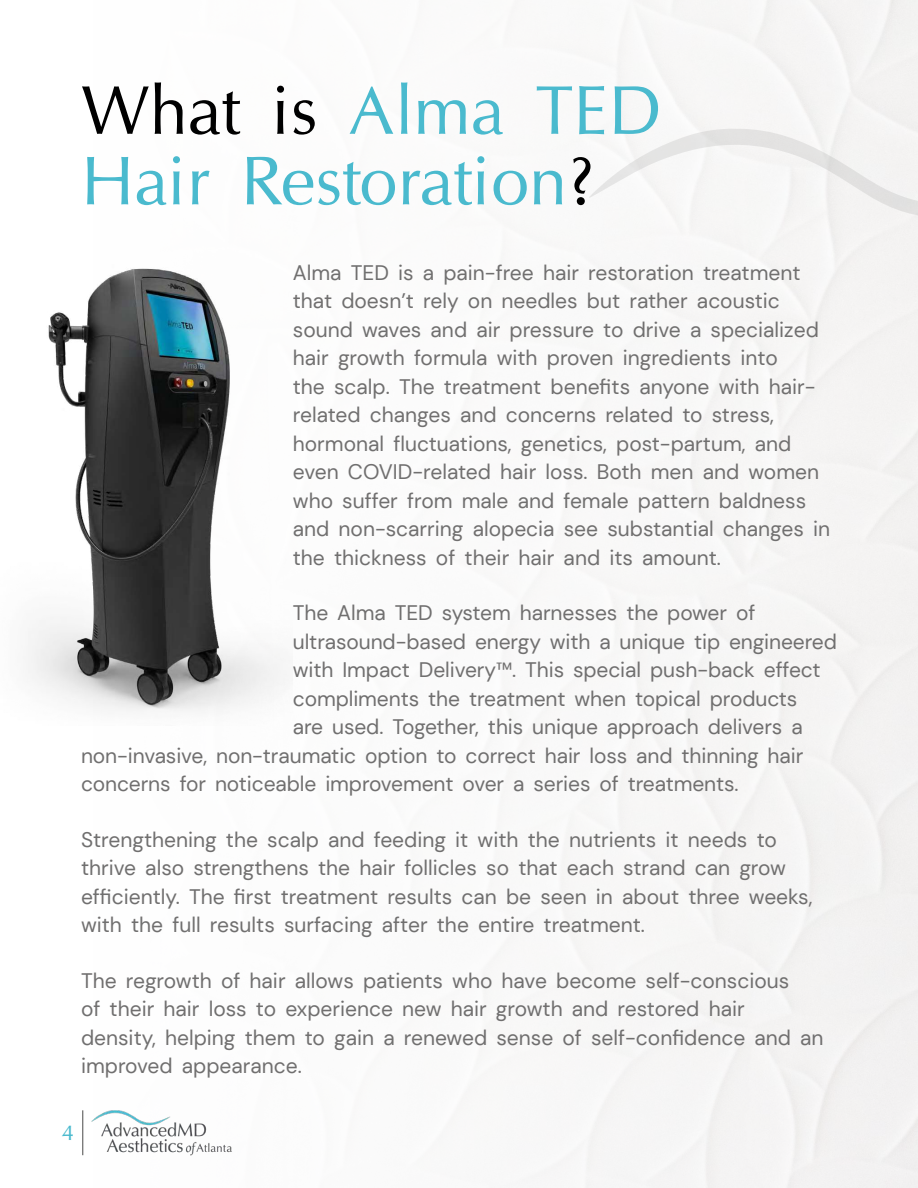
<style>
.page{position:relative;width:918px;height:1188px;background:#fff}
.page>*{position:absolute;margin:0;border:0;box-sizing:border-box;transform-origin:0 0}
.t1{font:69px/70.5px "URW Classico";color:#4abace}
.t2{font:21.75px "URW Classico";color:#4abace}
.t3{font:21px/28.5px "DM Sans";color:#706f6f}
.s1{color:#000}
</style>
<div class="page">
<svg style="left:589px;top:128px;width:329px;height:90px"></svg>
<img style="left:28px;top:247px;width:265px;height:479px">
<hr style="left:82px;top:1110px;width:1px;height:45px;background:#4a4a49">
<img style="left:91px;top:1110px;width:142px;height:45px">
<h1 class="t1" style="left:81px;top:80px;width:582px"><span class="s1">What is</span> Alma TED<br>Hair Restoration<span class="s1">?</span></h1>
<p class="t3" style="left:293px;top:260px;width:539px">Alma TED is a pain-free hair restoration treatment that doesn’t rely on needles but rather acoustic sound waves and air pressure to drive a specialized hair growth formula with proven ingredients into<br>the scalp. The treatment bene昀椀ts anyone with hair&shy;related changes and concerns related to stress, hormonal 昀氀uctuations, genetics, post-partum, and even COVID-related hair loss. Both men and women who suffer from male and female pattern baldness and non-scarring alopecia see substantial changes in the thickness of their hair and its amount.</p>
<p class="t3" style="left:293px;top:600px;width:464px">The Alma TED system harnesses the power of</p>
<p class="t3" style="left:293px;top:629px;width:546px">ultrasound-based energy with a unique tip engineered</p>
<p class="t3" style="left:293px;top:657px;width:529px">with Impact Delivery™. This special push-back effect</p>
<p class="t3" style="left:293px;top:686px;width:506px">compliments the treatment when topical products</p>
<p class="t3" style="left:293px;top:714px;width:511px">are used. Together, this unique approach delivers a</p>
<p class="t3" style="left:81px;top:743px;width:724px">non-invasive, non-traumatic option to correct hair loss and thinning hair</p>
<p class="t3" style="left:81px;top:771px;width:659px">concerns for noticeable improvement over a series of treatments.</p>
<p class="t3" style="left:81px;top:827px;width:733px">Strengthening the scalp and feeding it with the nutrients it needs to thrive also strengthens the hair follicles so that each strand can grow<br>ef昀椀ciently. The 昀椀rst treatment results can be seen in about three weeks, with the full results surfacing after the entire treatment.</p>
<p class="t3" style="left:81px;top:968px;width:744px">The regrowth of hair allows patients who have become self-conscious<br>of their hair loss to experience new hair growth and restored hair density, helping them to gain a renewed sense of self-con昀椀dence and an improved appearance.</p>
<p class="t2" style="left:62px;top:1124px;width:14px">4</p>
</div>
